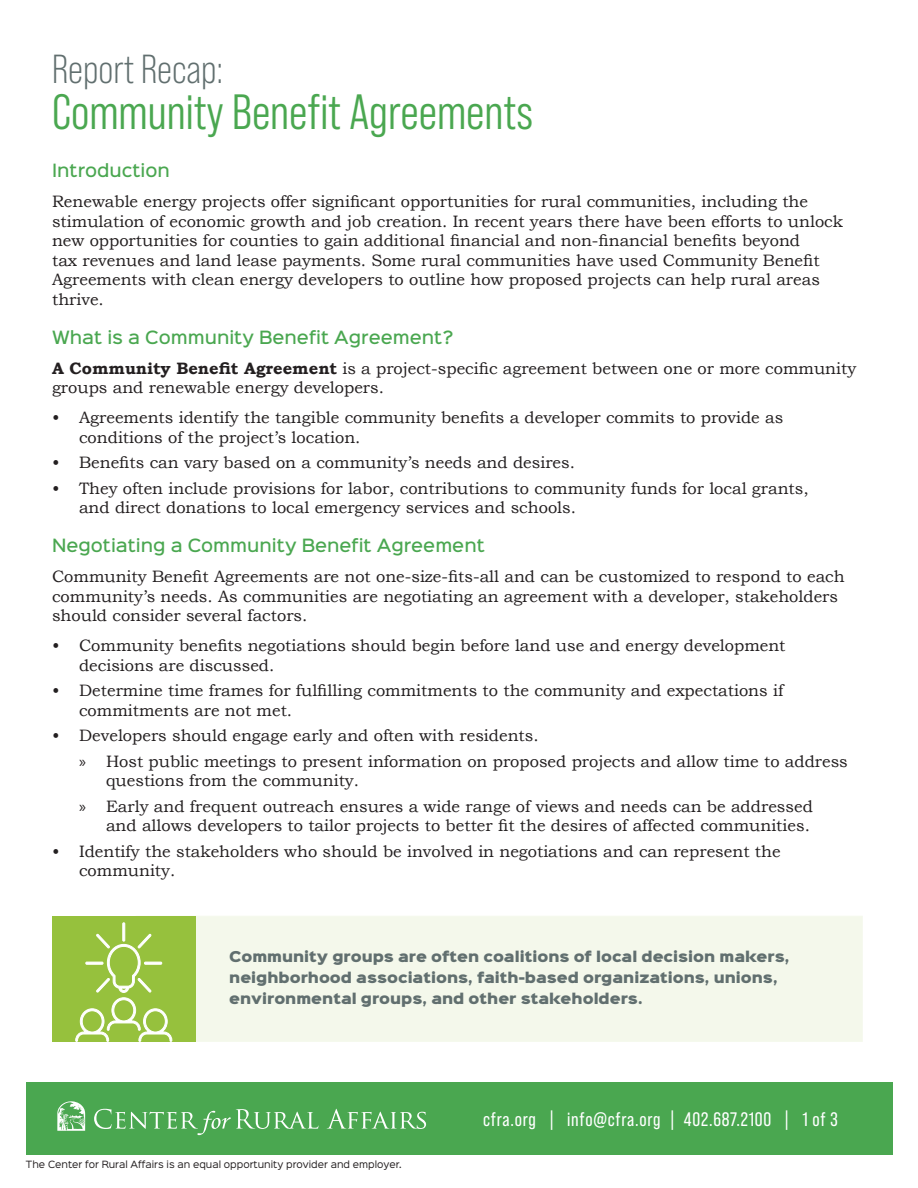
<style>
.page{position:relative;width:918px;height:1188px;background:#fff}
.page>*{position:absolute;margin:0;border:0;box-sizing:border-box;transform-origin:0 0}
.t1{font:49.5px "Bebas Neue Pro Middle";color:#4aa750}
.t2{font:40.5px "Bebas Neue Pro";color:#616f6f}
.t3{font:19.5px "Bebas Neue Pro";letter-spacing:.04em;color:#fff}
.t4{font:16.5px/19.5px "Bookman Old Style";color:#231f20}
.t5{font:500 16.5px "Sinkin Sans 500";color:#4aa750}
.t6{font:13.5px/21px "Sinkin Sans 900 X Black";color:#616f6f}
.t7{font:9px "Sinkin Sans 400";color:#231f20}
.s1{font-weight:700}
.s2{font-family:"Myriad Pro"}
</style>
<div class="page">
<div style="left:26px;top:1083px;width:866px;height:72px;background:#4aa750"></div>
<svg style="left:94px;top:1109px;width:224px;height:26px"></svg>
<svg style="left:327px;top:1109px;width:99px;height:20px"></svg>
<svg style="left:57px;top:1101px;width:28px;height:30px"></svg>
<div style="left:136px;top:916px;width:727px;height:126px;background:#f4f8eb"></div>
<div style="left:52px;top:916px;width:143px;height:126px;background:#96c13d"></div>
<div style="left:122px;top:922px;width:3px;height:20px;border:1px solid #fff"></div>
<svg style="left:75px;top:923px;width:98px;height:119px"></svg>
<p class="t2" style="left:52px;top:46px;width:173px">Report Recap:</p>
<p class="t1" style="left:52px;top:84px;width:483px">Community Benefit Agreements</p>
<p class="t5" style="left:52px;top:156px;width:119px">Introduction</p>
<p class="t4" style="left:52px;top:192px;width:793px">Renewable energy projects offer significant opportunities for rural communities, including the stimulation of economic growth and job creation. In recent years there have been efforts to unlock new opportunities for counties to gain additional financial and non-financial benefits beyond<br>tax revenues and land lease payments. Some rural communities have used Community Benefit Agreements with clean energy developers to outline how proposed projects can help rural areas thrive.</p>
<p class="t5" style="left:52px;top:323px;width:403px">What is a Community Benefit Agreement?</p>
<p class="t4" style="left:52px;top:358px;width:806px"><span class="s1">A Community Benefit Agreement</span> is a project-specific agreement between one or more community groups and renewable energy developers.</p>
<p class="t4" style="left:79px;top:408px;width:706px;text-indent:-27px">• Agreements identify the tangible community benefits a developer commits to provide as conditions of the project’s location.</p>
<p class="t4" style="left:52px;top:453px;width:524px">• Benefits can vary based on a community’s needs and desires.</p>
<p class="t4" style="left:79px;top:478px;width:731px;text-indent:-27px">• They often include provisions for labor, contributions to community funds for local grants, and direct donations to local emergency services and schools.</p>
<p class="t5" style="left:52px;top:531px;width:434px">Negotiating a Community Benefit Agreement</p>
<p class="t4" style="left:52px;top:567px;width:794px">Community Benefit Agreements are not one-size-fits-all and can be customized to respond to each community’s needs. As communities are negotiating an agreement with a developer, stakeholders should consider several factors.</p>
<p class="t4" style="left:79px;top:636px;width:708px;text-indent:-27px">• Community benefits negotiations should begin before land use and energy development decisions are discussed.</p>
<p class="t4" style="left:79px;top:681px;width:706px;text-indent:-27px">• Determine time frames for fulfilling commitments to the community and expectations if commitments are not met.</p>
<p class="t4" style="left:52px;top:726px;width:488px">• Developers should engage early and often with residents.</p>
<p class="t4" style="left:106px;top:751px;width:743px;text-indent:-27px"><span class="s2">»</span> Host public meetings to present information on proposed projects and allow time to address questions from the community.</p>
<p class="t4" style="left:79px;top:796px;width:735px;text-align:right"><span class="s2">»</span> Early and frequent outreach ensures a wide range of views and needs can be addressed and allows developers to tailor projects to better fit the desires of affected communities.</p>
<p class="t4" style="left:79px;top:841px;width:703px;text-indent:-27px">• Identify the stakeholders who should be involved in negotiations and can represent the community.</p>
<p class="t6" style="left:229px;top:946px;width:562px">Community groups are often coalitions of local decision makers, neighborhood associations, faith-based organizations, unions, environmental groups, and other stakeholders.</p>
<p class="t7" style="left:26px;top:1157px;width:377px">The Center for Rural Affairs is an equal opportunity provider and employer.</p>
<p class="t3" style="left:483px;top:1108px;width:356px">cfra.org | info@cfra.org | 402.687.2100 | 1 of 3</p>
</div>
